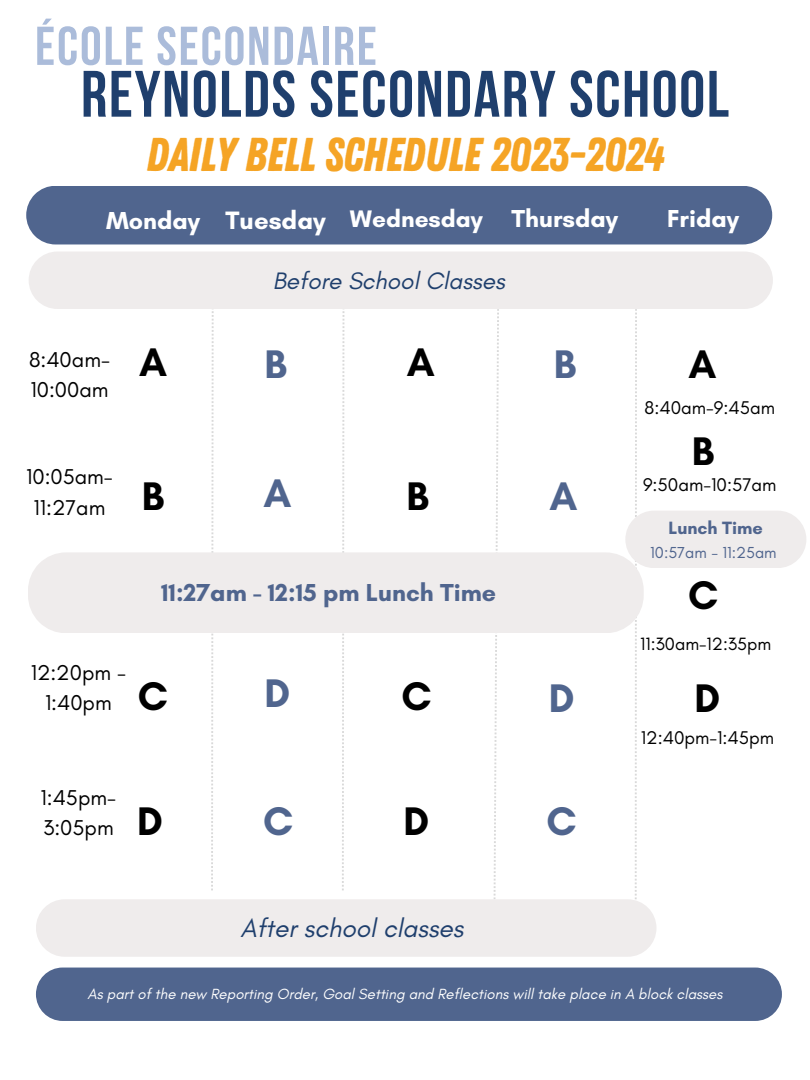
<style>
.page{position:relative;width:810px;height:1080px;background:#fff}
.page>*{position:absolute;margin:0;border:0;box-sizing:border-box;transform-origin:0 0}
.t1{font:700 65.44px "Bebas Neue";letter-spacing:.025em;color:#1f3f6d}
.t2{font:700 54.56px "Bebas Neue";letter-spacing:.035em;color:#abbcda}
.t3{font:47.38px "Zing Rust Base";letter-spacing:-.02em;color:#f5a425}
.t4{font:700 40.62px "Glacial Indifference";color:#000}
.t5{font:700 40.62px "Glacial Indifference";color:#50658e}
.t6{font:italic 26.25px "Glacial Indifference";color:#1f3f6d}
.t7{font:700 25.62px "Glacial Indifference";color:#fff}
.t8{font:700 25px "Glacial Indifference";color:#50658e}
.t9{font:700 25px "Glacial Indifference";color:#fff}
.t10{font:700 24.38px "Glacial Indifference";color:#fff}
.t11{font:italic 24.25px "Glacial Indifference";color:#1f3f6d}
.t12{font:21.88px/30.5px "Glacial Indifference";color:#000}
.t13{font:18.75px "Glacial Indifference";color:#000}
.t14{font:18.12px "Glacial Indifference";color:#000}
.t15{font:700 18.12px "Glacial Indifference";color:#50658e}
.t16{font:16.25px "Glacial Indifference";color:#50658e}
.t17{font:italic 15px "Glacial Indifference";color:#fff}
</style>
<div class="page">
<div style="left:26px;top:186px;width:746px;height:58px;background:#50658e"></div>
<svg style="left:635px;top:309px;width:2px;height:590px"></svg>
<div style="left:625px;top:511px;width:181px;height:57px;background:#efecec;border-radius:29px"></div>
<div style="left:36px;top:968px;width:746px;height:53px;background:#50658e;border-radius:27px"></div>
<svg style="left:211px;top:309px;width:3px;height:581px"></svg>
<svg style="left:342px;top:309px;width:2px;height:581px"></svg>
<svg style="left:494px;top:309px;width:5px;height:590px"></svg>
<div style="left:28px;top:552px;width:616px;height:81px;background:#efecec"></div>
<div style="left:29px;top:252px;width:744px;height:57px;background:#efecec;border-radius:29px"></div>
<div style="left:36px;top:899px;width:620px;height:58px;background:#efecec;border-radius:29px"></div>
<p class="t2" style="left:35px;top:24px;width:343px">ÉCOLE SECONDAIRE</p>
<p class="t1" style="left:81px;top:68px;width:650px">REYNOLDS SECONDARY SCHOOL</p>
<p class="t3" style="left:146px;top:127px;width:520px">DAILY BELL SCHEDULE 2023-2024</p>
<p class="t9" style="left:106px;top:205px;width:96px">Monday</p>
<p class="t7" style="left:226px;top:205px;width:102px">Tuesday</p>
<p class="t10" style="left:350px;top:204px;width:134px">Wednesday</p>
<p class="t9" style="left:511px;top:204px;width:108px">Thursday</p>
<p class="t9" style="left:667px;top:204px;width:74px">Friday</p>
<p class="t12" style="left:29px;top:344px;width:82px">8:40am-<br>10:00am</p>
<p class="t4" style="left:139px;top:337px;width:29px">A</p>
<p class="t11" style="left:273px;top:266px;width:234px">Before School Classes</p>
<p class="t5" style="left:264px;top:339px;width:24px">B</p>
<p class="t4" style="left:407px;top:337px;width:29px">A</p>
<p class="t12" style="left:26px;top:461px;width:88px;text-align:center">10:05am-<br>11:27am</p>
<p class="t4" style="left:142px;top:471px;width:24px">B</p>
<p class="t5" style="left:263px;top:468px;width:29px">A</p>
<p class="t4" style="left:407px;top:471px;width:24px">B</p>
<p class="t8" style="left:161px;top:578px;width:337px">11:27am - 12:15 pm Lunch Time</p>
<p class="t12" style="left:31px;top:657px;width:97px">12:20pm -</p>
<p class="t12" style="left:45px;top:687px;width:68px">1:40pm</p>
<p class="t4" style="left:138px;top:671px;width:32px">C</p>
<p class="t5" style="left:264px;top:669px;width:27px">D</p>
<p class="t4" style="left:401px;top:671px;width:32px">C</p>
<p class="t12" style="left:41px;top:782px;width:77px">1:45pm-<br>3:05pm</p>
<p class="t4" style="left:137px;top:796px;width:27px">D</p>
<p class="t5" style="left:263px;top:796px;width:32px">C</p>
<p class="t4" style="left:404px;top:796px;width:27px">D</p>
<p class="t6" style="left:241px;top:912px;width:224px">After school classes</p>
<p class="t5" style="left:554px;top:339px;width:24px">B</p>
<p class="t5" style="left:549px;top:471px;width:29px">A</p>
<p class="t5" style="left:549px;top:673px;width:27px">D</p>
<p class="t5" style="left:547px;top:796px;width:32px">C</p>
<p class="t4" style="left:688px;top:339px;width:29px">A</p>
<p class="t13" style="left:644px;top:397px;width:132px">8:40am-9:45am</p>
<p class="t4" style="left:692px;top:427px;width:24px">B</p>
<p class="t13" style="left:643px;top:474px;width:135px">9:50am-10:57am</p>
<p class="t15" style="left:669px;top:517px;width:96px">Lunch Time</p>
<p class="t16" style="left:650px;top:542px;width:128px">10:57am - 11:25am</p>
<p class="t4" style="left:688px;top:571px;width:32px">C</p>
<p class="t14" style="left:640px;top:633px;width:133px">11:30am-12:35pm</p>
<p class="t4" style="left:694px;top:673px;width:27px">D</p>
<p class="t13" style="left:641px;top:727px;width:135px">12:40pm-1:45pm</p>
<p class="t17" style="left:88px;top:985px;width:636px">As part of the new Reporting Order, Goal Setting and Reflections will take place in A block classes</p>
</div>
